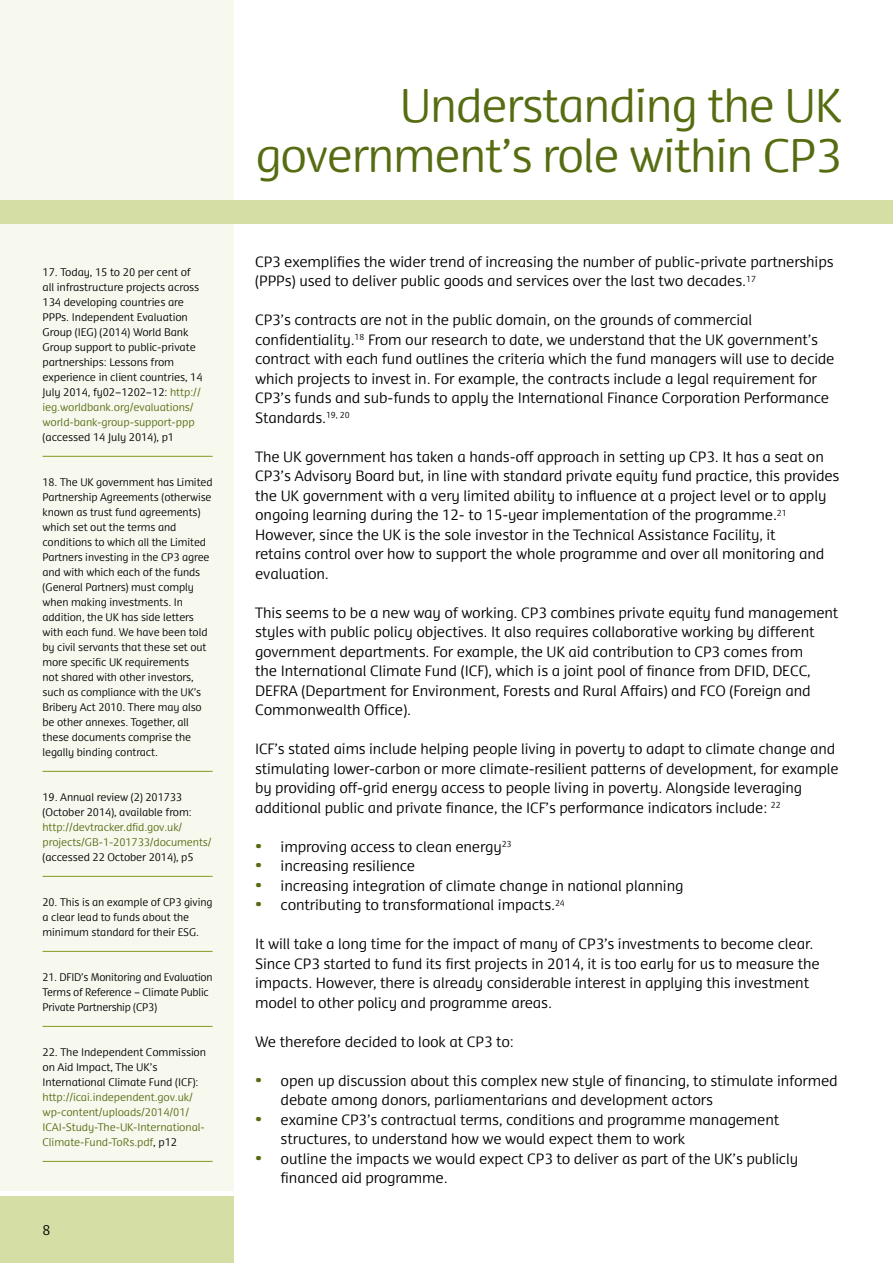
<style>
.page{position:relative;width:893px;height:1263px;background:#fff}
.page>*{position:absolute;margin:0;border:0;box-sizing:border-box;transform-origin:0 0}
.t1{font:300 45px/49.5px "Dancer TF";letter-spacing:-.03em;color:#566c11;text-align:right}
.t2{font:300 14.25px/19.5px "Dancer TF";letter-spacing:-.01em;color:#000}
.t3{font:300 13.5px "Dancer TF";color:#000}
.t4{font:300 10.5px/15px "Dancer TF";letter-spacing:-.01em;color:#000}
.t5{font:300 10.5px/15px "Dancer TF";letter-spacing:-.01em;color:#566c11}
.s1{color:#566c11}
.s2{color:#000}
.s3{font-weight:900;font-size:16.5px;color:#566c11}
</style>
<div class="page">
<div style="left:0;top:0;width:234px;height:1191px;background:#f7f9ef"></div>
<div style="left:0;top:1196px;width:234px;height:67px;background:#d5dea4"></div>
<div style="left:0;top:200px;width:893px;height:23px;background:#d5dea4"></div>
<hr style="left:43px;top:456px;width:170px;height:1px;background:#83981f">
<hr style="left:43px;top:771px;width:170px;height:1px;background:#83981f">
<hr style="left:43px;top:876px;width:170px;height:1px;background:#83981f">
<hr style="left:43px;top:951px;width:170px;height:1px;background:#83981f">
<hr style="left:43px;top:1026px;width:170px;height:1px;background:#83981f">
<hr style="left:43px;top:1161px;width:170px;height:1px;background:#83981f">
<p class="t4" style="left:43px;top:264px;width:162px">17. Today, 15 to 20 per cent of all infrastructure projects across<br>134 developing countries are<br>PPPs. Independent Evaluation<br>Group (IEG) (2014) World Bank<br>Group support to public-private partnerships: Lessons from experience in client countries, 14<br>July 2014, fy02–1202–12: <span class="s1">http:// ieg.worldbank.org/evaluations/ world-bank-group-support-ppp</span></p>
<p class="t4" style="left:43px;top:429px;width:133px">(accessed 14 July 2014), p1</p>
<p class="t4" style="left:43px;top:474px;width:172px">18. The UK government has Limited<br>Partnership Agreements (otherwise known as trust fund agreements) which set out the terms and conditions to which all the Limited<br>Partners investing in the CP3 agree and with which each of the funds (General Partners) must comply when making investments. In addition, the UK has side letters with each fund. We have been told by civil servants that these set out more specific UK requirements<br>not shared with other investors, such as compliance with the UK’s<br>Bribery Act 2010. There may also be other annexes. Together, all these documents comprise the legally binding contract.</p>
<p class="t4" style="left:43px;top:789px;width:151px">19. Annual review (2) 201733 (October 2014), available from:</p>
<p class="t5" style="left:43px;top:819px;width:171px">http://devtracker.dfid.gov.uk/ projects/GB-1-201733/documents/</p>
<p class="t4" style="left:43px;top:849px;width:153px">(accessed 22 October 2014), p5</p>
<p class="t4" style="left:43px;top:894px;width:172px">20. This is an example of CP3 giving a clear lead to funds about the minimum standard for their ESG.</p>
<p class="t4" style="left:43px;top:969px;width:172px">21. DFID’s Monitoring and Evaluation<br>Terms of Reference – Climate Public<br>Private Partnership (CP3)</p>
<p class="t4" style="left:43px;top:1044px;width:165px">22. The Independent Commission on Aid Impact, The UK’s<br>International Climate Fund (ICF):</p>
<p class="t5" style="left:43px;top:1089px;width:164px">http://icai.independent.gov.uk/ wp-content/uploads/2014/01/ ICAI-Study-The-UK-International-Climate-Fund-ToRs.pdf<span class="s2">, p12</span></p>
<p class="t3" style="left:43px;top:1222px;width:10px">8</p>
<h1 class="t1" style="left:256px;top:80px;width:588px">Understanding the UK government’s role within CP3</h1>
<p class="t2" style="left:255px;top:252px;width:580px">CP3 exemplifies the wider trend of increasing the number of public-private partnerships (PPPs) used to deliver public goods and services over the last two decades.<sup>17</sup></p>
<p class="t2" style="left:255px;top:310px;width:581px">CP3’s contracts are not in the public domain, on the grounds of commercial confidentiality.<sup>18</sup> From our research to date, we understand that the UK government’s contract with each fund outlines the criteria which the fund managers will use to decide which projects to invest in. For example, the contracts include a legal requirement for CP3’s funds and sub-funds to apply the International Finance Corporation Performance Standards.<sup>19,</sup> <sup>20</sup></p>
<p class="t2" style="left:255px;top:447px;width:586px">The UK government has taken a hands-off approach in setting up CP3. It has a seat on CP3’s Advisory Board but, in line with standard private equity fund practice, this provides the UK government with a very limited ability to influence at a project level or to apply ongoing learning during the 12- to 15-year implementation of the programme.<sup>21<br></sup>However, since the UK is the sole investor in the Technical Assistance Facility, it<br>retains control over how to support the whole programme and over all monitoring and evaluation.</p>
<p class="t2" style="left:255px;top:603px;width:585px">This seems to be a new way of working. CP3 combines private equity fund management styles with public policy objectives. It also requires collaborative working by different government departments. For example, the UK aid contribution to CP3 comes from<br>the International Climate Fund (ICF), which is a joint pool of finance from DFID, DECC, DEFRA (Department for Environment, Forests and Rural Affairs) and FCO (Foreign and Commonwealth Office).</p>
<p class="t2" style="left:255px;top:739px;width:585px">ICF’s stated aims include helping people living in poverty to adapt to climate change and stimulating lower-carbon or more climate-resilient patterns of development, for example by providing off-grid energy access to people living in poverty. Alongside leveraging additional public and private finance, the ICF’s performance indicators include: <sup>22</sup></p>
<p class="t2" style="left:255px;top:837px;width:258px"><span class="s3">•</span> improving access to clean energy<sup>23</sup></p>
<p class="t2" style="left:255px;top:856px;width:162px"><span class="s3">•</span> increasing resilience</p>
<p class="t2" style="left:255px;top:876px;width:430px"><span class="s3">•</span> increasing integration of climate change in national planning</p>
<p class="t2" style="left:255px;top:895px;width:311px"><span class="s3">•</span> contributing to transformational impacts.<sup>24</sup></p>
<p class="t2" style="left:255px;top:934px;width:566px">It will take a long time for the impact of many of CP3’s investments to become clear.<br>Since CP3 started to fund its first projects in 2014, it is too early for us to measure the impacts. However, there is already considerable interest in applying this investment model to other policy and programme areas.</p>
<p class="t2" style="left:255px;top:1032px;width:260px">We therefore decided to look at CP3 to:</p>
<p class="t2" style="left:281px;top:1071px;width:559px;text-indent:-25px"><span class="s3">•</span> open up discussion about this complex new style of financing, to stimulate informed debate among donors, parliamentarians and development actors</p>
<p class="t2" style="left:281px;top:1110px;width:500px;text-indent:-25px"><span class="s3">•</span> examine CP3’s contractual terms, conditions and programme management structures, to understand how we would expect them to work</p>
<p class="t2" style="left:281px;top:1149px;width:519px;text-indent:-25px"><span class="s3">•</span> outline the impacts we would expect CP3 to deliver as part of the UK’s publicly financed aid programme.</p>
</div>
